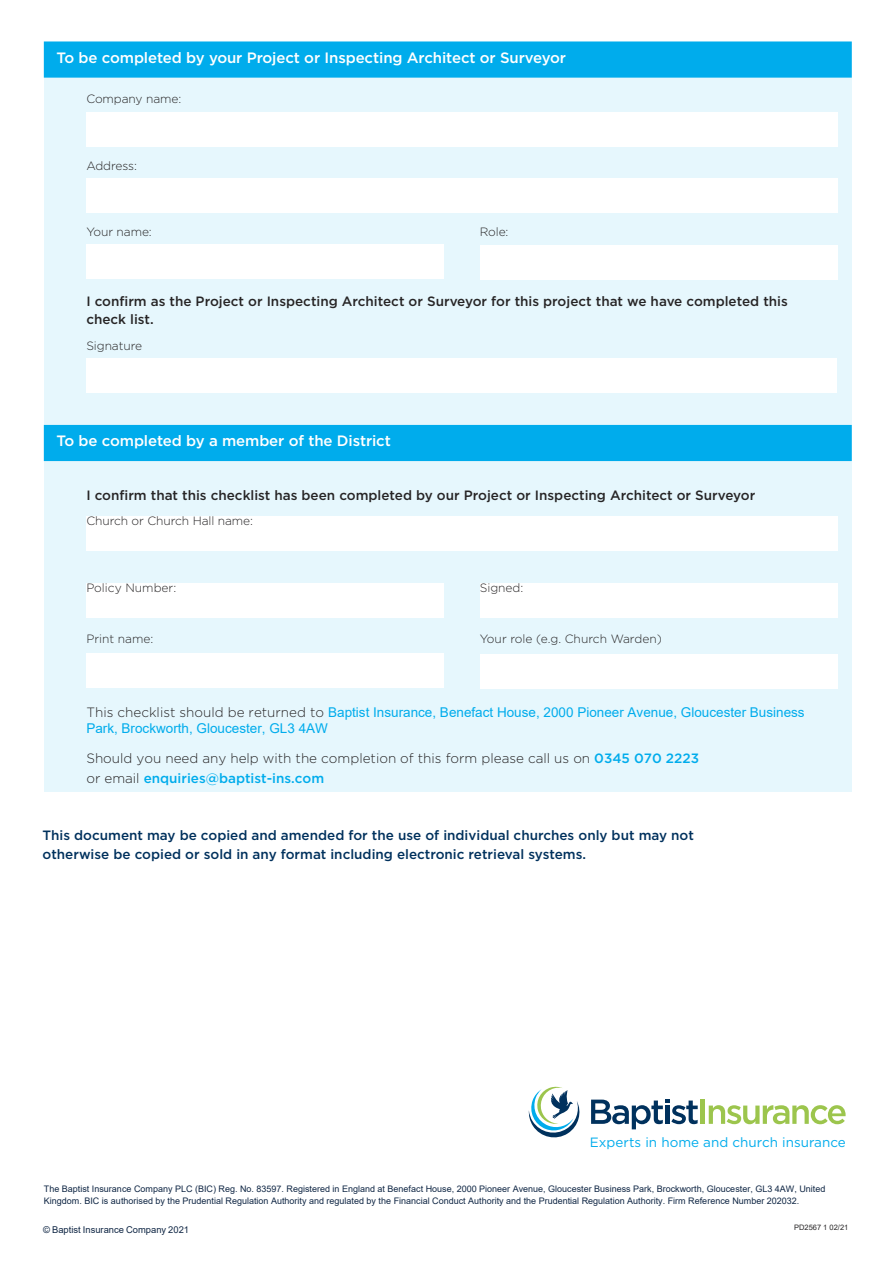
<style>
.page{position:relative;width:893px;height:1263px;background:#fff}
.page>*{position:absolute;margin:0;border:0;box-sizing:border-box;transform-origin:0 0}
.t1{font:500 15px "Gotham HTF";letter-spacing:-.005em;color:#fff}
.t2{font:500 13.5px/18px "Gotham HTF";color:#272526}
.t3{font:500 13.5px/19.5px "Gotham HTF";color:#00315d}
.t4{font:13.5px/16.2px "Arial";color:#00acec}
.t5{font:300 13.5px/19.5px "Gotham HTF";color:#272526}
.t6{font:13.5px "Gotham HTF";letter-spacing:.005em;color:#00acec}
.t7{font:300 12px "Gotham HTF";letter-spacing:-.005em;color:#272526}
.t8{font:9.3px "Arial";color:#102745}
.t9{font:9px/12px "Arial";color:#102745}
.t10{font:7.5px "Arial";color:#272526}
.s1{font-family:"Gotham HTF";font-weight:300;color:#272526}
.s2{font-weight:500;color:#00acec}
</style>
<div class="page">
<div style="left:44px;top:42px;width:808px;height:750px;background:#e6f7fd"></div>
<div style="left:480px;top:654px;width:357px;height:34px;background:#fff"></div>
<div style="left:86px;top:654px;width:358px;height:34px;background:#fff"></div>
<div style="left:480px;top:584px;width:357px;height:34px;background:#fff"></div>
<div style="left:480px;top:245px;width:357px;height:34px;background:#fff"></div>
<div style="left:86px;top:584px;width:358px;height:34px;background:#fff"></div>
<div style="left:86px;top:517px;width:751px;height:34px;background:#fff"></div>
<div style="left:86px;top:245px;width:357px;height:34px;background:#fff"></div>
<div style="left:86px;top:112px;width:751px;height:34px;background:#fff"></div>
<div style="left:86px;top:179px;width:751px;height:34px;background:#fff"></div>
<div style="left:86px;top:359px;width:751px;height:34px;background:#fff"></div>
<div style="left:44px;top:41px;width:808px;height:37px;background:#00acec"></div>
<div style="left:44px;top:425px;width:808px;height:36px;background:#00acec"></div>
<svg style="left:529px;top:1087px;width:51px;height:51px"></svg>
<svg style="left:591px;top:1099px;width:107px;height:30px"></svg>
<hr style="left:701px;top:1099px;width:4px;height:25px;background:#9cc54d">
<svg style="left:709px;top:1105px;width:137px;height:19px"></svg>
<p class="t1" style="left:57px;top:49px;width:511px">To be completed by your Project or Inspecting Architect or Surveyor</p>
<p class="t7" style="left:86px;top:92px;width:96px">Company name:</p>
<p class="t7" style="left:86px;top:159px;width:52px">Address:</p>
<p class="t7" style="left:86px;top:225px;width:67px">Your name:</p>
<p class="t7" style="left:480px;top:225px;width:30px">Role:</p>
<p class="t2" style="left:86px;top:292px;width:703px">I confirm as the Project or Inspecting Architect or Surveyor for this project that we have completed this check list.</p>
<p class="t7" style="left:86px;top:339px;width:57px">Signature</p>
<p class="t1" style="left:57px;top:432px;width:336px">To be completed by a member of the District</p>
<p class="t2" style="left:86px;top:486px;width:670px">I confirm that this checklist has been completed by our Project or Inspecting Architect or Surveyor</p>
<p class="t7" style="left:86px;top:514px;width:168px">Church or Church Hall name:</p>
<p class="t7" style="left:86px;top:581px;width:91px">Policy Number:</p>
<p class="t7" style="left:480px;top:581px;width:45px">Signed:</p>
<p class="t7" style="left:86px;top:632px;width:69px">Print name:</p>
<p class="t7" style="left:480px;top:632px;width:184px">Your role (e.g. Church Warden)</p>
<p class="t4" style="left:86px;top:704px;width:720px"><span class="s1">This checklist should be returned to</span> Baptist Insurance, Benefact House, 2000 Pioneer Avenue, Gloucester Business<br>Park, Brockworth, Gloucester, GL3 4AW</p>
<p class="t5" style="left:86px;top:749px;width:614px">Should you need any help with the completion of this form please call us on <span class="s2">0345 070 2223 </span>or email <span class="s2">enquiries@baptist-ins.com</span></p>
<p class="t3" style="left:43px;top:825px;width:653px">This document may be copied and amended for the use of individual churches only but may not otherwise be copied or sold in any format including electronic retrieval systems.</p>
<p class="t6" style="left:590px;top:1134px;width:258px">Experts in home and church insurance</p>
<p class="t9" style="left:44px;top:1182px;width:783px">The Baptist Insurance Company PLC (BIC) Reg. No. 83597. Registered in England at Benefact House, 2000 Pioneer Avenue, Gloucester Business Park, Brockworth, Gloucester, GL3 4AW, United<br>Kingdom. BIC is authorised by the Prudential Regulation Authority and regulated by the Financial Conduct Authority and the Prudential Regulation Authority. Firm Reference Number 202032.</p>
<p class="t8" style="left:43px;top:1223px;width:147px">© Baptist Insurance Company 2021</p>
<p class="t10" style="left:794px;top:1222px;width:56px">PD2567 1 02/21</p>
</div>
